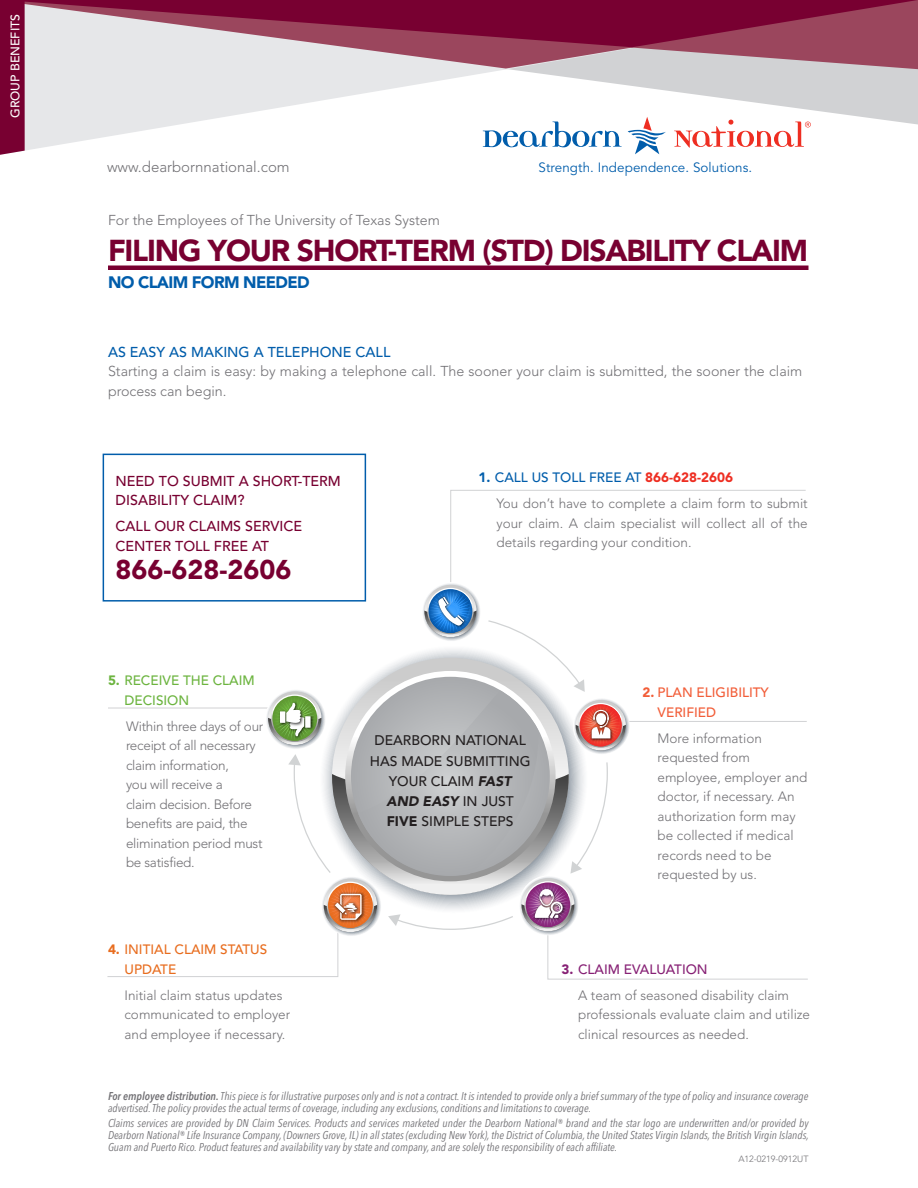
<style>
.page{position:relative;width:918px;height:1188px;background:#fff}
.page>*{position:absolute;margin:0;border:0;box-sizing:border-box;transform-origin:0 0}
.t1{font:900 30px "Avenir LT Std";letter-spacing:-.04em;color:#780031}
.dn_subhead{font:900 27px "Avenir LT Std";color:#780031}
.t2{font:900 16.5px "Avenir LT Std";letter-spacing:-.04em;color:#015dab}
.t3{font:300 15px "Avenir LT Std";color:#717074}
.dn_text{font:300 14.25px/19.5px "Avenir LT Std";color:#717074}
.dn_subhead-2{font:500 14.25px/19.5px "Avenir LT Std";color:#780031}
.dn_subhead-3{font:500 14.25px "Avenir LT Std";color:#015dab}
.t4{font:500 13.8px/20.1px "Avenir LT Std";color:#231f20;text-align:center}
.dn_text-2{font:300 13.5px/19.5px "Avenir LT Std";color:#717074}
.dn_text-3{font:300 13.5px/19.5px "Avenir LT Std";letter-spacing:-.02em;color:#717074}
.dn_subhead-4{font:500 13.5px "Avenir LT Std";color:#015dab}
.dn_subhead-5{font:500 13.5px/19.5px "Avenir LT Std";color:#e86d1f}
.dn_subhead-6{font:500 13.5px/19.5px "Avenir LT Std";color:#f25d38}
.dn_subhead-7{font:500 13.5px/19.5px "Avenir LT Std";color:#6cb43f}
.dn_subhead-8{font:500 13.5px "Avenir LT Std";color:#872175}
.t5{font:13.35px "Avenir LT Std";letter-spacing:.005em;color:#015dab}
.t6{font:500 12.3px "Avenir LT Std";color:#fff}
.dn_Disclaimer{font:italic condensed 11.25px/12px "Avenir Next LT Pro";color:#717074}
.t7{font:300 9px "Avenir LT Std";color:#717074}
.s1{font-weight:900}
.s2{font-weight:900;color:#ee2e22}
.s3{font-weight:900;font-style:italic}
.s4{font-weight:600}
</style>
<div class="page">
<svg style="left:0;top:0;width:918px;height:155px"></svg>
<div style="left:103px;top:454px;width:263px;height:148px;background:#fff;border:2px solid #015dab"></div>
<svg style="left:107px;top:490px;width:701px;height:490px"></svg>
<hr style="left:108px;top:266px;width:700px;height:4px;background:#780031">
<p class="t6" style="left:8px;top:118px;width:105px;rotate:-90deg">GROUP BENEFITS</p>
<p class="t3" style="left:107px;top:158px;width:184px">www.dearbornnational.com</p>
<p class="t5" style="left:539px;top:160px;width:215px">Strength. Independence. Solutions.</p>
<p class="dn_text" style="left:108px;top:210px;width:333px">For the Employees of The University of Texas System</p>
<p class="t1" style="left:108px;top:232px;width:702px">FILING YOUR SHORT-TERM (STD) DISABILITY CLAIM</p>
<p class="t2" style="left:108px;top:272px;width:203px">NO CLAIM FORM NEEDED</p>
<p class="dn_subhead-3" style="left:108px;top:343px;width:284px">AS EASY AS MAKING A TELEPHONE CALL</p>
<p class="dn_text" style="left:108px;top:361px;width:696px">Starting a claim is easy: by making a telephone call. The sooner your claim is submitted, the sooner the claim process can begin.</p>
<p class="dn_subhead-2" style="left:116px;top:471px;width:227px">NEED TO SUBMIT A SHORT-TERM<br>DISABILITY CLAIM?</p>
<p class="dn_subhead-2" style="left:116px;top:517px;width:188px">CALL OUR CLAIMS SERVICE<br>CENTER TOLL FREE AT</p>
<p class="dn_subhead" style="left:116px;top:554px;width:177px">866-628-2606</p>
<p class="dn_subhead-4" style="left:478px;top:470px;width:256px"><span class="s1">1.</span> CALL US TOLL FREE AT <span class="s2">866-628-2606</span></p>
<p class="dn_text-2" style="left:496px;top:494px;width:313px;text-align:justify">You don’t have to complete a claim form to submit your claim. A claim specialist will collect all of the details regarding your condition.</p>
<p class="dn_subhead-7" style="left:124px;top:671px;width:132px;text-indent:-16px"><span class="s1">5.</span> RECEIVE THE CLAIM<br>DECISION</p>
<p class="dn_text-3" style="left:126px;top:717px;width:139px">Within three days of our receipt of all necessary claim information,<br>you will receive a<br>claim decision. Before benefits are paid, the elimination period must be satisfied.</p>
<p class="dn_subhead-5" style="left:124px;top:940px;width:144px;text-indent:-16px"><span class="s1">4.</span> INITIAL CLAIM STATUS<br>UPDATE</p>
<p class="dn_text-2" style="left:124px;top:986px;width:167px">Initial claim status updates communicated to employer and employee if necessary.</p>
<p class="t4" style="left:370px;top:731px;width:162px">DEARBORN NATIONAL<br>HAS MADE SUBMITTING<br>YOUR CLAIM <span class="s3">FAST<br>AND EASY</span> IN JUST<br><span class="s1">FIVE</span> SIMPLE STEPS</p>
<p class="dn_subhead-6" style="left:658px;top:683px;width:113px;text-indent:-15px"><span class="s1">2.</span> PLAN ELIGIBILITY<br>VERIFIED</p>
<p class="dn_text-2" style="left:658px;top:728px;width:151px">More information requested from employee, employer and doctor, if necessary. An authorization form may be collected if medical records need to be requested by us.</p>
<p class="dn_subhead-8" style="left:562px;top:961px;width:148px"><span class="s1">3.</span> CLAIM EVALUATION</p>
<p class="dn_text-2" style="left:578px;top:985px;width:234px">A team of seasoned disability claim professionals evaluate claim and utilize clinical resources as needed.</p>
<p class="dn_Disclaimer" style="left:108px;top:1090px;width:702px"><span class="s4">For employee distribution.</span> This piece is for illustrative purposes only and is not a contract. It is intended to provide only a brief summary of the type of policy and insurance coverage advertised. The policy provides the actual terms of coverage, including any exclusions, conditions and limitations to coverage.</p>
<p class="dn_Disclaimer" style="left:108px;top:1117px;width:702px;text-align:justify">Claims services are provided by DN Claim Services. Products and services marketed under the Dearborn National® brand and the star logo are underwritten and/or provided by Dearborn National® Life Insurance Company, (Downers Grove, IL) in all states (excluding New York), the District of Columbia, the United States Virgin Islands, the British Virgin Islands, Guam and Puerto Rico. Product features and availability vary by state and company, and are solely the responsibility of each affiliate.</p>
<p class="t7" style="left:738px;top:1153px;width:72px">A12-0219-0912UT</p>
</div>
